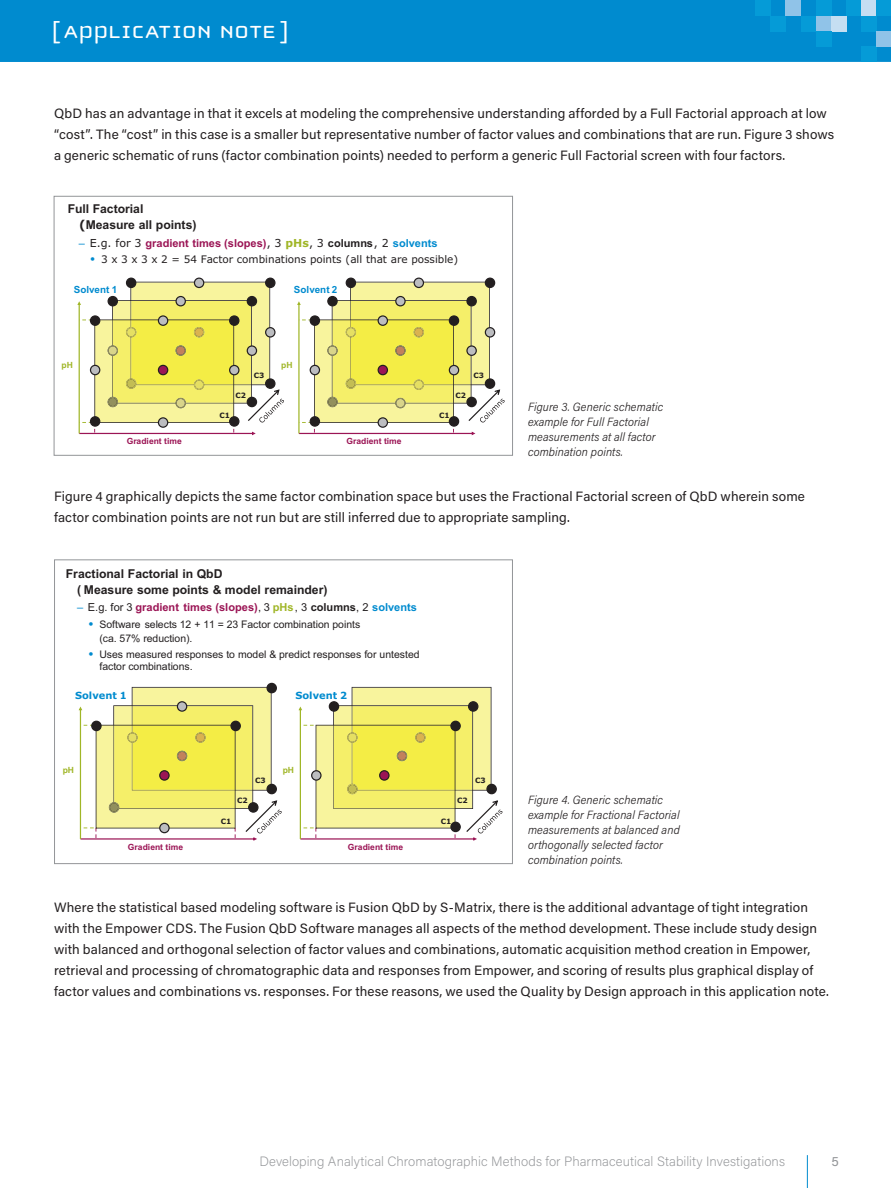
<style>
.page{position:relative;width:891px;height:1188px;background:#fff}
.page>*{position:absolute;margin:0;border:0;box-sizing:border-box;transform-origin:0 0}
.t1{font:25.5px "Cholla Unicase";letter-spacing:.01em;color:#fff;scale:1.1 1}
.t2{font:13.5px/21px "Acumin Pro";letter-spacing:.01em;color:#231f20}
.t3{font:200 13.5px "Acumin Pro";letter-spacing:.005em;color:#939598}
.t4{font:13.5px "Acumin Pro";color:#939598}
.t5{font:700 12.15px/16.2px "Arial";color:#231f20}
.t6{font:italic 300 12px/15px "Acumin Pro Semi Cond";letter-spacing:.01em;color:#231f20}
.t7{font:700 11.1px "Arial";color:#9b1555}
.t8{font:700 10.95px "Arial";color:#9b1555}
.t9{font:10.5px/13.8px "Arial";color:#231f20}
.t10{font:10.5px "Verdana";color:#231f20}
.t11{font:700 9.9px "Arial";color:#008bcf}
.t12{font:700 9.9px "Verdana";color:#008bcf}
.t13{font:700 8.55px "Arial";color:#9b1555}
.t14{font:700 8.55px "Arial";letter-spacing:.005em;color:#a0b627}
.t15{font:700 7.35px "Verdana";letter-spacing:-.005em;color:#231f20}
.s1{font-family:"Verdana"}
.s2{font-weight:400;color:#008bcf}
.s3{font-family:"Verdana";font-weight:400;color:#231f20}
.s4{font-family:"Verdana";color:#a0b627}
.s5{color:#231f20}
.s6{color:#008bcf}
.s7{font-family:"Arial";font-size:14.25px;color:#008bcf}
.s8{font-weight:400;color:#231f20}
.s9{color:#a0b627}
.s10{font-size:14.4px;color:#008bcf}
</style>
<div class="page">
<div style="left:0;top:0;width:891px;height:62px;background:#008bcf"></div>
<div style="left:755px;top:0;width:15px;height:16px;background:#059bd7"></div>
<div style="left:861px;top:47px;width:15px;height:15px;background:#059bd7"></div>
<div style="left:770px;top:16px;width:16px;height:15px;background:#059bd7"></div>
<div style="left:786px;top:0;width:15px;height:16px;background:#90c3e8"></div>
<div style="left:801px;top:16px;width:15px;height:15px;background:#059bd7"></div>
<div style="left:816px;top:16px;width:16px;height:15px;background:#90c3e8"></div>
<div style="left:832px;top:16px;width:15px;height:15px;background:#c5def2"></div>
<div style="left:816px;top:0;width:16px;height:16px;background:#059bd7"></div>
<div style="left:816px;top:31px;width:16px;height:16px;background:#059bd7"></div>
<div style="left:861px;top:0;width:15px;height:16px;background:#c5def2"></div>
<div style="left:847px;top:0;width:14px;height:16px;background:#059bd7"></div>
<div style="left:876px;top:0;width:15px;height:16px;background:#059bd7"></div>
<div style="left:861px;top:16px;width:15px;height:15px;background:#059bd7"></div>
<div style="left:876px;top:31px;width:15px;height:16px;background:#90c3e8"></div>
<hr style="left:807px;top:1155px;width:1px;height:33px;background:#008bcf">
<svg style="left:77px;top:278px;width:207px;height:157px"></svg>
<svg style="left:297px;top:278px;width:208px;height:157px"></svg>
<div style="left:54px;top:196px;width:459px;height:260px;border:1px solid #939598"></div>
<svg style="left:79px;top:683px;width:203px;height:158px"></svg>
<svg style="left:299px;top:687px;width:203px;height:154px"></svg>
<div style="left:54px;top:559px;width:459px;height:305px;border:1px solid #939598"></div>
<h1 class="t1" style="left:52px;top:19px;width:217px">[ APPLICATION NOTE ]</h1>
<p class="t2" style="left:54px;top:102px;width:782px">QbD has an advantage in that it excels at modeling the comprehensive understanding afforded by a Full Factorial approach at low “cost”. The “cost” in this case is a smaller but representative number of factor values and combinations that are run. Figure 3 shows a generic schematic of runs (factor combination points) needed to perform a generic Full Factorial screen with four factors.</p>
<p class="t5" style="left:79px;top:201px;width:119px;text-indent:-11px">Full Factorial <span class="s1">(</span>Measure all points)</p>
<p class="t8" style="left:79px;top:235px;width:360px"><span class="s2">–</span> <span class="s3">E.g. for 3</span> gradient times (slopes)<span class="s3">, 3</span> <span class="s4">pHs</span><span class="s3">, 3</span> <span class="s5">columns</span><span class="s3">, 2</span> <span class="s6">solvents</span></p>
<p class="t10" style="left:90px;top:252px;width:369px"><span class="s7">•</span> 3 x 3 x 3 x 2 = 54 Factor combinations points (all that are possible)</p>
<p class="t11" style="left:74px;top:283px;width:45px">Solvent 1</p>
<p class="t11" style="left:294px;top:283px;width:45px">Solvent 2</p>
<p class="t14" style="left:61px;top:359px;width:13px">pH</p>
<p class="t13" style="left:127px;top:435px;width:57px">Gradient time</p>
<p class="t15" style="left:236px;top:390px;width:12px">C2</p>
<p class="t15" style="left:219px;top:411px;width:12px">C1</p>
<p class="t15" style="left:254px;top:370px;width:12px">C3</p>
<p class="t14" style="left:281px;top:359px;width:13px">pH</p>
<p class="t13" style="left:346px;top:435px;width:57px">Gradient time</p>
<p class="t15" style="left:455px;top:390px;width:12px">C2</p>
<p class="t15" style="left:439px;top:411px;width:12px">C1</p>
<p class="t15" style="left:474px;top:370px;width:12px">C3</p>
<p class="t6" style="left:528px;top:399px;width:137px">Figure 3. Generic schematic example for Full Factorial measurements at all factor combination points.</p>
<p class="t2" style="left:54px;top:486px;width:752px">Figure 4 graphically depicts the same factor combination space but uses the Fractional Factorial screen of QbD wherein some factor combination points are not run but are still inferred due to appropriate sampling.</p>
<p class="t5" style="left:77px;top:566px;width:252px;text-indent:-11px">Fractional Factorial in QbD<br>( Measure some points &amp; model remainder)</p>
<p class="t7" style="left:77px;top:600px;width:341px"><span class="s2">–</span> <span class="s8">E.g. for 3</span> gradient times (slopes)<span class="s8">, 3</span> <span class="s9">pHs</span><span class="s8">, 3</span> <span class="s5">columns</span><span class="s8">, 2</span> <span class="s6">solvents</span></p>
<p class="t9" style="left:99px;top:617px;width:262px;text-indent:-11px"><span class="s10">•</span> Software selects 12 + 11 = 23 Factor combination points (ca. 57% reduction).</p>
<p class="t9" style="left:99px;top:648px;width:322px;line-height:12.6px;text-indent:-11px"><span class="s10">•</span> Uses measured responses to model &amp; predict responses for untested factor combinations.</p>
<p class="t12" style="left:75px;top:688px;width:53px">Solvent 1</p>
<p class="t12" style="left:295px;top:688px;width:53px">Solvent 2</p>
<p class="t14" style="left:63px;top:765px;width:13px">pH</p>
<p class="t13" style="left:128px;top:841px;width:57px">Gradient time</p>
<p class="t15" style="left:237px;top:796px;width:12px">C2</p>
<p class="t15" style="left:221px;top:816px;width:12px">C1</p>
<p class="t15" style="left:255px;top:776px;width:12px">C3</p>
<p class="t14" style="left:283px;top:765px;width:13px">pH</p>
<p class="t13" style="left:348px;top:841px;width:57px">Gradient time</p>
<p class="t15" style="left:457px;top:796px;width:12px">C2</p>
<p class="t15" style="left:441px;top:816px;width:12px">C1</p>
<p class="t15" style="left:475px;top:776px;width:12px">C3</p>
<p class="t6" style="left:528px;top:792px;width:153px">Figure 4. Generic schematic example for Fractional Factorial measurements at balanced and orthogonally selected factor combination points.</p>
<p class="t2" style="left:54px;top:896px;width:776px">Where the statistical based modeling software is Fusion QbD by S-Matrix, there is the additional advantage of tight integration with the Empower CDS. The Fusion QbD Software manages all aspects of the method development. These include study design with balanced and orthogonal selection of factor values and combinations, automatic acquisition method creation in Empower, retrieval and processing of chromatographic data and responses from Empower, and scoring of results plus graphical display of factor values and combinations vs. responses. For these reasons, we used the Quality by Design approach in this application note.</p>
<p class="t3" style="left:259px;top:1152px;width:527px">Developing Analytical Chromatographic Methods for Pharmaceutical Stability Investigations</p>
<p class="t4" style="left:832px;top:1151px;width:9px">5</p>
</div>
